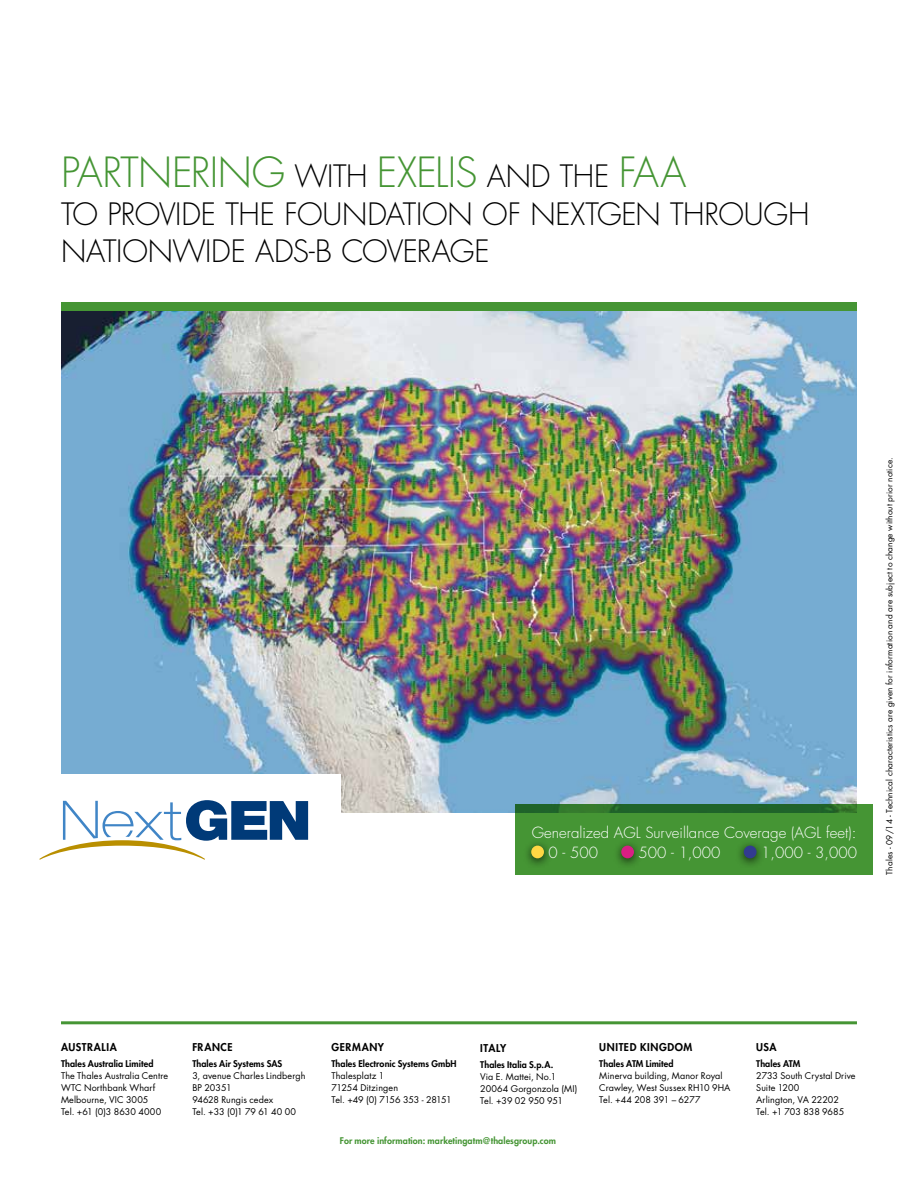
<style>
.page{position:relative;width:918px;height:1188px;background:#fff}
.page>*{position:absolute;margin:0;border:0;box-sizing:border-box;transform-origin:0 0}
.t1{font:300 40.5px "Futura Std";letter-spacing:-.015em;color:#459534}
.t2{font:300 30px/37.5px "Futura Std";letter-spacing:-.01em;color:#000}
.t3{font:300 15px/19.5px "Futura Std";color:#fff}
.t4{font:800 10.5px "Futura Std";letter-spacing:.055em;color:#000}
.t5{font:9px/12px "Futura Std";letter-spacing:.01em;color:#000}
.t6{font:800 9px "Futura Std";letter-spacing:.005em;color:#000}
.t7{font:800 9px "Futura Std";letter-spacing:.01em;color:#459534}
.t8{font:8.25px "Futura Std";letter-spacing:.015em;color:#000}
.s1{font-size:30px;color:#000}
</style>
<div class="page">
<img style="left:61px;top:311px;width:796px;height:502px">
<div style="left:61px;top:303px;width:796px;height:8px;background:#459534"></div>
<div style="left:516px;top:804px;width:357px;height:71px;background:#459534"></div>
<div style="left:522px;top:839px;width:30px;height:30px;background:#000;opacity:.75"></div>
<div style="left:531px;top:846px;width:13px;height:12px;background:#ffd744;border-radius:50%"></div>
<div style="left:612px;top:839px;width:30px;height:30px;background:#000;opacity:.75"></div>
<div style="left:621px;top:846px;width:13px;height:12px;background:#d81f84;border-radius:50%"></div>
<div style="left:735px;top:839px;width:30px;height:30px;background:#000;opacity:.75"></div>
<div style="left:744px;top:846px;width:13px;height:12px;background:#323b90;border-radius:50%"></div>
<div style="left:44px;top:775px;width:297px;height:76px;background:#fff"></div>
<svg style="left:39px;top:800px;width:269px;height:60px"></svg>
<hr style="left:61px;top:1021px;width:796px;height:3px;background:#459534">
<h1 class="t1" style="left:61px;top:148px;width:627px">PARTNERING <span class="s1">WITH</span> EXELIS <span class="s1">AND THE</span> FAA</h1>
<h2 class="t2" style="left:61px;top:196px;width:750px">TO PROVIDE THE FOUNDATION OF NEXTGEN THROUGH<br>NATIONWIDE ADS-B COVERAGE</h2>
<h3 class="t3" style="left:549px;top:823px;width:309px;text-indent:-17px">Generalized AGL Surveillance Coverage (AGL feet):<br>0 - 500</h3>
<h3 class="t3" style="left:639px;top:843px;width:83px">500 - 1,000</h3>
<h3 class="t3" style="left:761px;top:843px;width:97px">1,000 - 3,000</h3>
<p class="t8" style="left:884px;top:875px;width:419px;rotate:-90deg">Thales - 09/14 - Technical characteristics are given for information and are subject to change without prior notice.</p>
<p class="t4" style="left:61px;top:1041px;width:57px">AUSTRALIA</p>
<p class="t6" style="left:61px;top:1058px;width:94px">Thales Australia Limited</p>
<p class="t5" style="left:61px;top:1070px;width:109px">The Thales Australia Centre<br>WTC Northbank Wharf<br>Melbourne, VIC 3005<br>Tel. +61 (0)3 8630 4000</p>
<p class="t4" style="left:192px;top:1041px;width:42px">FRANCE</p>
<p class="t6" style="left:192px;top:1058px;width:92px">Thales Air Systems SAS</p>
<p class="t5" style="left:192px;top:1070px;width:115px">3, avenue Charles Lindbergh<br>BP 20351<br>94628 Rungis cedex<br>Tel. +33 (0)1 79 61 40 00</p>
<p class="t4" style="left:331px;top:1041px;width:54px">GERMANY</p>
<p class="t6" style="left:331px;top:1058px;width:127px">Thales Electronic Systems GmbH</p>
<p class="t5" style="left:331px;top:1070px;width:122px">Thalesplatz 1<br>71254 Ditzingen<br>Tel. +49 (0) 7156 353 - 28151</p>
<p class="t4" style="left:480px;top:1041px;width:28px">ITALY</p>
<p class="t6" style="left:480px;top:1059px;width:75px">Thales Italia S.p.A.</p>
<p class="t5" style="left:480px;top:1071px;width:99px">Via E. Mattei, No.1<br>20064 Gorgonzola (MI)<br>Tel. +39 02 950 951</p>
<p class="t7" style="left:340px;top:1135px;width:218px">For more information: marketingatm@thalesgroup.com</p>
<p class="t4" style="left:599px;top:1041px;width:95px">UNITED KINGDOM</p>
<p class="t6" style="left:599px;top:1058px;width:76px">Thales ATM Limited</p>
<p class="t5" style="left:599px;top:1070px;width:133px">Minerva building, Manor Royal<br>Crawley, West Sussex RH10 9HA<br>Tel. +44 208 391 – 6277</p>
<p class="t4" style="left:756px;top:1041px;width:22px">USA</p>
<p class="t6" style="left:756px;top:1058px;width:46px">Thales ATM</p>
<p class="t5" style="left:756px;top:1070px;width:101px">2733 South Crystal Drive<br>Suite 1200<br>Arlington, VA 22202<br>Tel. +1 703 838 9685</p>
</div>
